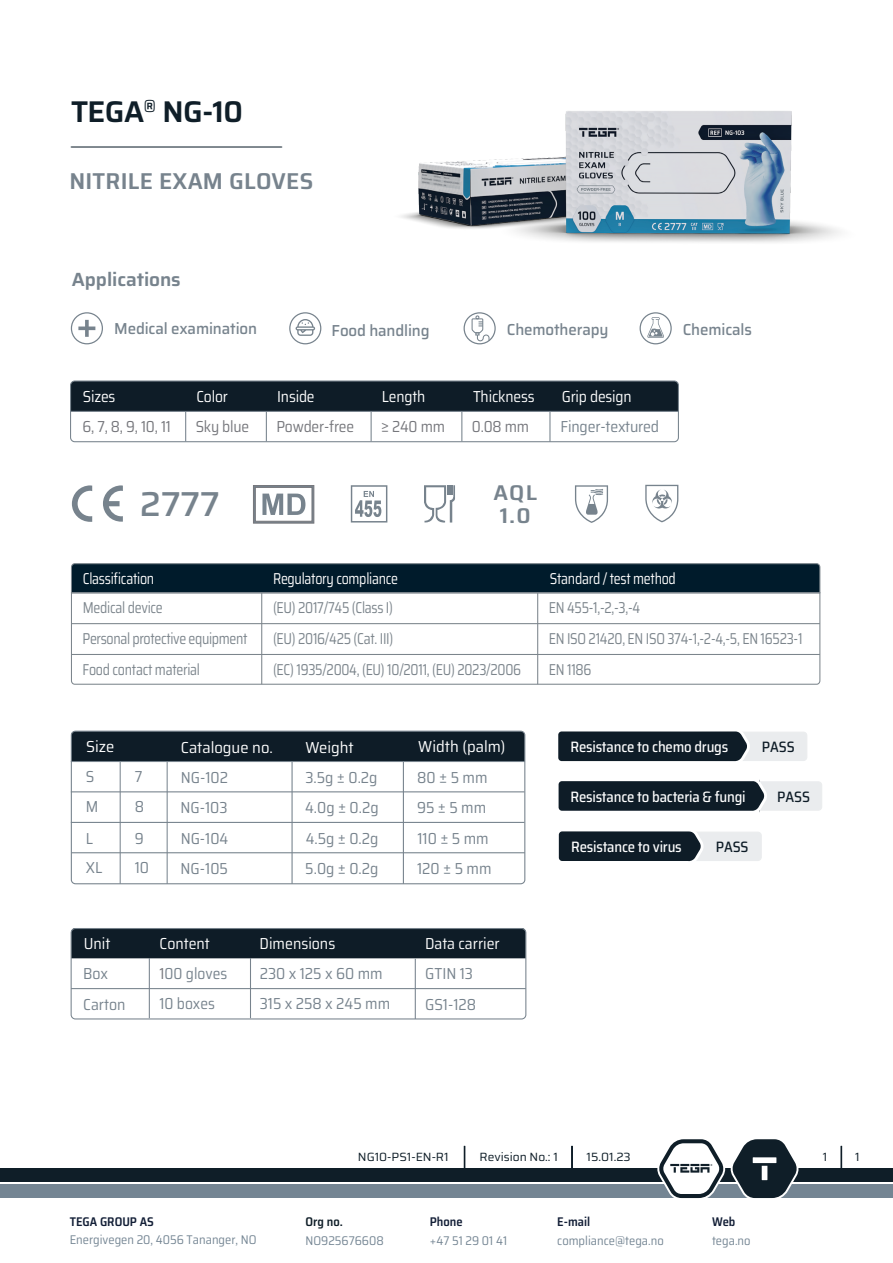
<style>
.page{position:relative;width:893px;height:1263px;background:#fff}
.page>*{position:absolute;margin:0;border:0;box-sizing:border-box;transform-origin:0 0}
.t1{font:500 34.65px "Saira";color:#77838d}
.t2{font:600 30px "Saira";letter-spacing:-.02em;color:#0f1e28}
.t3{font:600 semi-condensed 22.95px "Saira";letter-spacing:.01em;color:#77838d;scale:1.11 1}
.t4{font:600 semi-condensed 21.3px "Saira";color:#77838d;scale:1.16 1}
.t5{font:600 19.05px "Saira";letter-spacing:-.005em;color:#77838d}
.t6{font:semi-condensed 15.9px/29.4px "Saira";color:#77838d}
.t7{font:semi-condensed 15.9px "Saira";color:#fff}
.t8{font:500 15.9px "Saira";letter-spacing:-.01em;color:#77838d;scale:.95 1}
.t9{font:semi-condensed 15.9px "Saira";letter-spacing:-.01em;color:#76777c}
.t10{font:semi-condensed 15.9px "Saira";color:#fff;scale:1.05 1}
.t11{font:semi-condensed 15.75px/30.8px "Saira";letter-spacing:-.02em;color:#7c858c;scale:.89 1}
.t12{font:semi-condensed 15.75px "Saira";letter-spacing:-.02em;color:#fff;scale:.89 1}
.t13{font:500 semi-condensed 15px "Saira";letter-spacing:-.015em;color:#fff}
.t14{font:500 semi-condensed 15px "Saira";letter-spacing:-.005em;color:#0e1c27}
.t15{font:semi-condensed 12.6px "Saira";color:#748593}
.t16{font:600 semi-condensed 12.6px "Saira";color:#121e36}
.t17{font:600 semi-condensed 12.6px "Saira";color:#0f1e28}
.t18{font:12px "Saira";color:#0f1e28}
.s1{color:#76777c}
</style>
<div class="page">
<img style="left:314px;top:111px;width:527px;height:332px">
<div style="left:71px;top:731px;width:454px;height:30px;background:#0e1c27"></div>
<hr style="left:71px;top:761px;width:454px;height:1px;background:#77838d">
<hr style="left:71px;top:822px;width:453px;height:1px;background:#77838d">
<hr style="left:71px;top:852px;width:454px;height:1px;background:#77838d">
<hr style="left:71px;top:791px;width:453px;height:1px;background:#77838d">
<hr style="left:120px;top:761px;width:1px;height:123px;background:#77838d">
<hr style="left:403px;top:761px;width:1px;height:123px;background:#77838d">
<hr style="left:167px;top:761px;width:1px;height:123px;background:#77838d">
<hr style="left:291px;top:761px;width:2px;height:123px;background:#77838d">
<div style="left:71px;top:731px;width:454px;height:153px;border:1px solid #77838d;border-radius:4px"></div>
<div style="left:72px;top:382px;width:605px;height:29px;background:#0e1c27"></div>
<div style="left:70px;top:380px;width:609px;height:62px;border:1px solid #77838d;border-radius:4px"></div>
<hr style="left:70px;top:411px;width:608px;height:1px;background:#77838d">
<hr style="left:549px;top:411px;width:1px;height:31px;background:#77838d">
<hr style="left:461px;top:411px;width:1px;height:30px;background:#77838d">
<hr style="left:371px;top:411px;width:1px;height:30px;background:#77838d">
<hr style="left:185px;top:411px;width:1px;height:30px;background:#77838d">
<hr style="left:266px;top:411px;width:1px;height:30px;background:#77838d">
<div style="left:289px;top:312px;width:32px;height:32px;border:1px solid #77838d;border-radius:15px"></div>
<svg style="left:296px;top:319px;width:19px;height:17px"></svg>
<svg style="left:78px;top:320px;width:17px;height:17px"></svg>
<div style="left:71px;top:312px;width:32px;height:32px;border:1px solid #77838d;border-radius:15px"></div>
<svg style="left:647px;top:317px;width:17px;height:21px"></svg>
<div style="left:640px;top:312px;width:32px;height:32px;border:1px solid #77838d;border-radius:50%"></div>
<div style="left:464px;top:312px;width:32px;height:32px;border:1px solid #77838d;border-radius:15px"></div>
<svg style="left:471px;top:315px;width:19px;height:27px"></svg>
<svg style="left:253px;top:485px;width:61px;height:38px"></svg>
<svg style="left:424px;top:485px;width:31px;height:38px"></svg>
<svg style="left:351px;top:485px;width:36px;height:37px"></svg>
<svg style="left:575px;top:485px;width:33px;height:38px"></svg>
<svg style="left:645px;top:485px;width:33px;height:37px"></svg>
<svg style="left:72px;top:485px;width:51px;height:37px"></svg>
<hr style="left:71px;top:146px;width:210px;height:2px;background:#7c858c">
<svg style="left:558px;top:831px;width:204px;height:31px;background:#5d666e"></svg>
<svg style="left:558px;top:779px;width:264px;height:34px;background:#5a646c"></svg>
<svg style="left:558px;top:731px;width:249px;height:31px;background:#4f5961"></svg>
<svg style="left:71px;top:563px;width:750px;height:29px;background:#062030"></svg>
<svg style="left:70px;top:592px;width:751px;height:93px"></svg>
<div style="left:71px;top:928px;width:455px;height:30px;background:#0e1c27"></div>
<hr style="left:149px;top:958px;width:1px;height:60px;background:#77838d">
<hr style="left:250px;top:958px;width:1px;height:60px;background:#77838d">
<hr style="left:415px;top:959px;width:1px;height:60px;background:#77838d">
<div style="left:71px;top:928px;width:455px;height:91px;border:1px solid #77838d;border-radius:4px"></div>
<hr style="left:71px;top:988px;width:455px;height:1px;background:#77838d">
<div style="left:0;top:1184px;width:893px;height:14px;background:#748593"></div>
<div style="left:0;top:1169px;width:893px;height:13px;background:#0f1e28"></div>
<svg style="left:653px;top:1139px;width:150px;height:60px"></svg>
<svg style="left:841px;top:1145px;width:1px;height:24px"></svg>
<svg style="left:464px;top:1145px;width:1px;height:24px"></svg>
<hr style="left:571px;top:1145px;width:2px;height:24px;background:#0f1e28">
<h2 class="t2" style="left:71px;top:87px;width:173px">TEGA<sup>®</sup> NG-10</h2>
<h3 class="t3" style="left:69px;top:162px;width:221px">NITRILE EXAM GLOVES</h3>
<p class="t5" style="left:72px;top:264px;width:110px">Applications</p>
<p class="t8" style="left:114px;top:315px;width:152px">Medical examination</p>
<p class="t8" style="left:332px;top:318px;width:105px">Food handling</p>
<p class="t8" style="left:507px;top:316px;width:109px">Chemotherapy</p>
<p class="t8" style="left:683px;top:316px;width:74px">Chemicals</p>
<p class="t7" style="left:83px;top:383px;width:34px">Sizes</p>
<p class="t7" style="left:382px;top:383px;width:45px">Length</p>
<p class="t7" style="left:473px;top:383px;width:63px">Thickness</p>
<p class="t9" style="left:196px;top:414px;width:55px">Sky blue</p>
<p class="t7" style="left:196px;top:383px;width:33px">Color</p>
<p class="t7" style="left:277px;top:383px;width:39px">Inside</p>
<p class="t9" style="left:276px;top:414px;width:79px">Powder-free</p>
<p class="t9" style="left:82px;top:414px;width:90px">6, 7, 8, 9, 10, 11</p>
<p class="t9" style="left:381px;top:414px;width:65px">≥ 240 mm</p>
<p class="t9" style="left:472px;top:413px;width:59px">0.08 mm</p>
<h1 class="t1" style="left:140px;top:475px;width:81px">2777</h1>
<h3 class="t4" style="left:493px;top:475px;width:39px">AQL</h3>
<h3 class="t4" style="left:500px;top:498px;width:28px">1.0</h3>
<p class="t7" style="left:562px;top:383px;width:71px">Grip design</p>
<p class="t6" style="left:560px;top:411px;width:100px">Finger-textured</p>
<p class="t12" style="left:83px;top:566px;width:82px">Classification</p>
<p class="t12" style="left:273px;top:566px;width:142px">Regulatory compliance</p>
<p class="t12" style="left:550px;top:566px;width:143px">Standard / test method</p>
<p class="t11" style="left:83px;top:592px;width:91px">Medical device</p>
<p class="t11" style="left:83px;top:623px;width:187px">Personal protective equipment<br>Food contact material</p>
<p class="t11" style="left:273px;top:592px;width:136px">(EU) 2017/745 (Class I)</p>
<p class="t11" style="left:273px;top:623px;width:280px">(EU) 2016/425 (Cat. III)<br>(EC) 1935/2004, (EU) 10/2011, (EU) 2023/2006</p>
<p class="t10" style="left:86px;top:734px;width:28px">Size</p>
<p class="t10" style="left:181px;top:734px;width:89px">Catalogue no.</p>
<p class="t10" style="left:418px;top:734px;width:85px">Width (palm)</p>
<p class="t10" style="left:306px;top:734px;width:47px">Weight</p>
<p class="t6" style="left:86px;top:761px;width:10px">S</p>
<p class="t6" style="left:305px;top:762px;width:74px">3.5g ± 0.2g</p>
<p class="t6" style="left:135px;top:761px;width:9px">7</p>
<p class="t6" style="left:181px;top:762px;width:49px">NG-102</p>
<p class="t6" style="left:417px;top:762px;width:72px">80 ± 5 mm</p>
<p class="t6" style="left:135px;top:791px;width:11px">8</p>
<p class="t6" style="left:86px;top:791px;width:14px">M</p>
<p class="t6" style="left:305px;top:792px;width:75px">4.0g ± 0.2g</p>
<p class="t6" style="left:417px;top:792px;width:71px">95 ± 5 mm</p>
<p class="t6" style="left:180px;top:792px;width:49px">NG-103</p>
<p class="t6" style="left:86px;top:823px;width:18px">L<br>XL</p>
<p class="t6" style="left:135px;top:823px;width:16px">9<br>10</p>
<p class="t6" style="left:181px;top:823px;width:49px">NG-104<br>NG-105</p>
<p class="t6" style="left:305px;top:823px;width:75px">4.5g ± 0.2g<br>5.0g ± 0.2g</p>
<p class="t7" style="left:84px;top:930px;width:28px">Unit</p>
<p class="t7" style="left:160px;top:930px;width:52px">Content</p>
<p class="t7" style="left:260px;top:930px;width:77px">Dimensions</p>
<p class="t6" style="left:83px;top:958px;width:26px">Box</p>
<p class="t6" style="left:159px;top:958px;width:69px"><span class="s1">1</span>00 gloves</p>
<p class="t6" style="left:260px;top:958px;width:124px">230 x 125 x 60 mm</p>
<p class="t6" style="left:417px;top:823px;width:76px">110 ± 5 mm<br>120 ± 5 mm</p>
<p class="t7" style="left:425px;top:930px;width:76px">Data carrier</p>
<p class="t6" style="left:425px;top:958px;width:49px">GTIN 13</p>
<p class="t6" style="left:83px;top:989px;width:44px">Carton</p>
<p class="t6" style="left:159px;top:988px;width:57px">10 boxes</p>
<p class="t6" style="left:260px;top:988px;width:132px">315 x 258 x 245 mm</p>
<p class="t6" style="left:425px;top:989px;width:53px">GS1-128</p>
<p class="t11" style="left:549px;top:592px;width:104px">EN 455-1,-2,-3,-4</p>
<p class="t11" style="left:549px;top:623px;width:287px">EN ISO 21420, EN ISO 374-1,-2-4,-5, EN 16523-1<br>EN 1186</p>
<p class="t13" style="left:571px;top:734px;width:159px">Resistance to chemo drugs</p>
<p class="t14" style="left:762px;top:734px;width:34px">PASS</p>
<p class="t13" style="left:571px;top:784px;width:177px">Resistance to bacteria &amp; fungi</p>
<p class="t14" style="left:777px;top:784px;width:34px">PASS</p>
<p class="t13" style="left:571px;top:834px;width:112px">Resistance to virus</p>
<p class="t14" style="left:716px;top:834px;width:34px">PASS</p>
<p class="t16" style="left:70px;top:1211px;width:86px">TEGA GROUP AS</p>
<p class="t15" style="left:70px;top:1230px;width:188px">Energivegen 20, 4056 Tananger, NO</p>
<p class="t18" style="left:358px;top:1147px;width:92px">NG10-PS1-EN-R1</p>
<p class="t18" style="left:480px;top:1147px;width:80px">Revision No.: 1</p>
<p class="t18" style="left:587px;top:1147px;width:46px">15.01.23</p>
<p class="t18" style="left:823px;top:1147px;width:6px">1</p>
<p class="t18" style="left:855px;top:1147px;width:6px">1</p>
<p class="t17" style="left:306px;top:1211px;width:39px">Org no.</p>
<p class="t15" style="left:306px;top:1230px;width:80px">NO925676608</p>
<p class="t16" style="left:430px;top:1211px;width:34px">Phone</p>
<p class="t15" style="left:430px;top:1230px;width:79px">+47 51 29 01 41</p>
<p class="t16" style="left:557px;top:1211px;width:34px">E-mail</p>
<p class="t15" style="left:557px;top:1230px;width:108px">compliance@tega.no</p>
<p class="t16" style="left:712px;top:1211px;width:25px">Web</p>
<p class="t15" style="left:712px;top:1230px;width:40px">tega.no</p>
</div>
